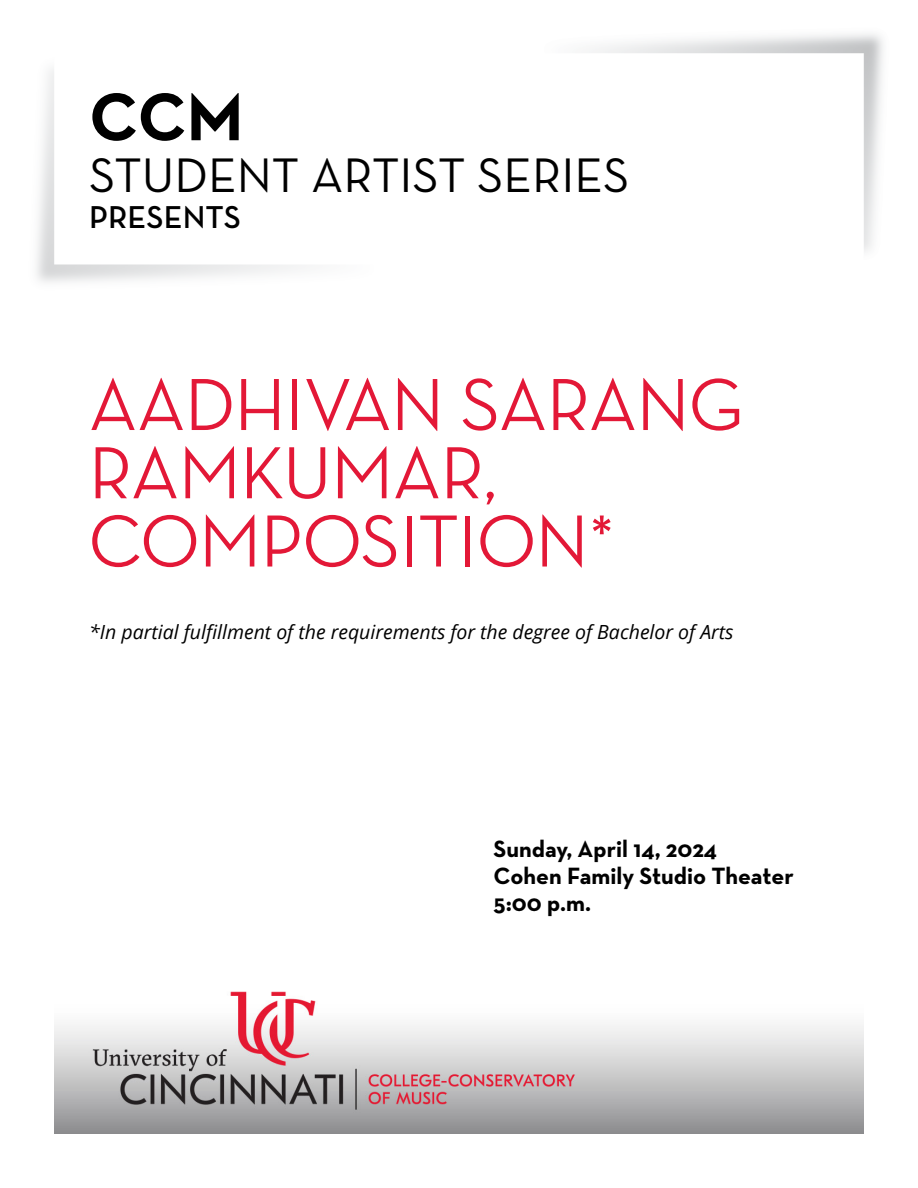
<style>
.page{position:relative;width:918px;height:1188px;background:#fff}
.page>*{position:absolute;margin:0;border:0;box-sizing:border-box;transform-origin:0 0}
.Concert_Title__H1{font:500 75px/68.2px "Neutra Disp";color:#e31837}
.Page_Intro__H1{font:700 68.7px "Neutra Text";color:#000}
.Page_Intro__H1-2{font:49.35px "Neutra Text";color:#000}
.Page_Intro__H1-3{font:600 32.25px "Neutra Text";color:#000}
.Date_Venue_Time__H3{font:700 24px "Neutra Text";color:#000}
.In_partial_fulfillment_of__H2{font:italic 19.5px "Open Sans";color:#000}
</style>
<div class="page">
<img style="left:54px;top:991px;width:810px;height:143px">
<img style="left:589px;top:34px;width:294px;height:218px">
<h1 class="Page_Intro__H1" style="left:89px;top:74px;width:156px">CCM</h1>
<h1 class="Page_Intro__H1-2" style="left:89px;top:145px;width:542px">STUDENT ARTIST SERIES</h1>
<h1 class="Page_Intro__H1-3" style="left:89px;top:197px;width:153px">PRESENTS</h1>
<h1 class="Concert_Title__H1" style="left:89px;top:371px;width:656px">AADHIVAN SARANG<br>RAMKUMAR,<br>COMPOSITION*</h1>
<h2 class="In_partial_fulfillment_of__H2" style="left:89px;top:618px;width:646px">*In partial fulfillment of the requirements for the degree of Bachelor of Arts</h2>
<h3 class="Date_Venue_Time__H3" style="left:494px;top:834px;width:225px">Sunday, April 14, 2024</h3>
<h3 class="Date_Venue_Time__H3" style="left:494px;top:861px;width:302px">Cohen Family Studio Theater</h3>
<h3 class="Date_Venue_Time__H3" style="left:494px;top:888px;width:99px">5:00 p.m.</h3>
</div>
